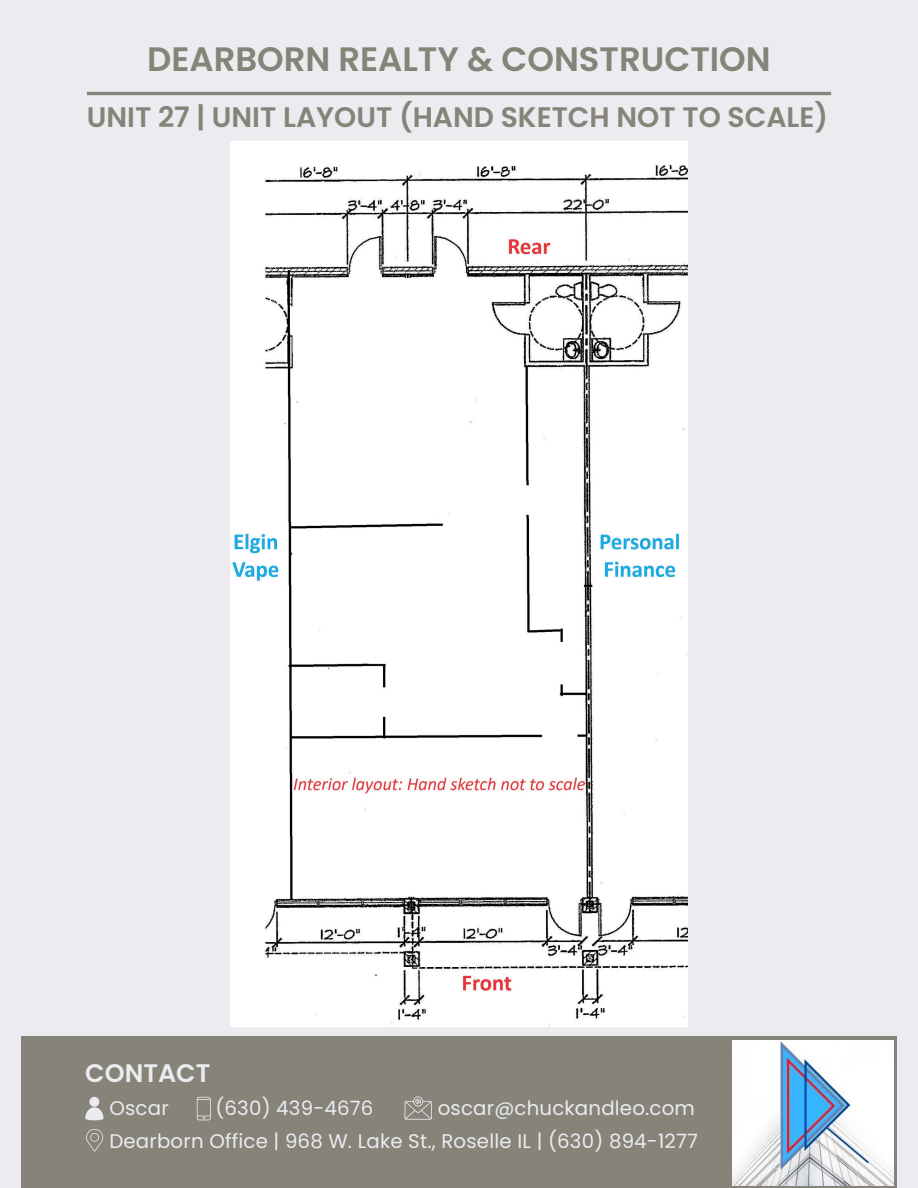
<style>
.page{position:relative;width:918px;height:1188px;background:#ebebf0}
.page>*{position:absolute;margin:0;border:0;box-sizing:border-box;transform-origin:0 0}
.t1{font:600 33.9px "Poppins";color:#868379}
.t2{font:600 28.2px "Poppins";color:#868379}
.t3{font:600 25.35px "Poppins";color:#ebebf0}
.t4{font:19.8px "Poppins";letter-spacing:.01em;color:#ebebf0}
</style>
<div class="page">
<div style="left:21px;top:1037px;width:876px;height:151px;background:#868379"></div>
<img style="left:733px;top:1040px;width:161px;height:145px">
<svg style="left:85px;top:1097px;width:18px;height:23px"></svg>
<svg style="left:86px;top:1129px;width:17px;height:23px"></svg>
<svg style="left:197px;top:1097px;width:13px;height:23px"></svg>
<svg style="left:405px;top:1096px;width:26px;height:24px"></svg>
<hr style="left:87px;top:92px;width:744px;height:3px;background:#868379">
<img style="left:230px;top:142px;width:458px;height:884px">
<p class="t1" style="left:147px;top:36px;width:625px">DEARBORN REALTY &amp; CONSTRUCTION</p>
<p class="t2" style="left:87px;top:98px;width:743px">UNIT 27 | UNIT LAYOUT (HAND SKETCH NOT TO SCALE)</p>
<p class="t3" style="left:85px;top:1055px;width:127px">CONTACT</p>
<p class="t4" style="left:109px;top:1094px;width:61px">Oscar</p>
<p class="t4" style="left:215px;top:1094px;width:159px">(630) 439-4676</p>
<h3 class="t4" style="left:438px;top:1094px;width:259px">oscar@chuckandleo.com</h3>
<p class="t4" style="left:109px;top:1127px;width:590px">Dearborn Office | 968 W. Lake St., Roselle IL | (630) 894-1277</p>
</div>
